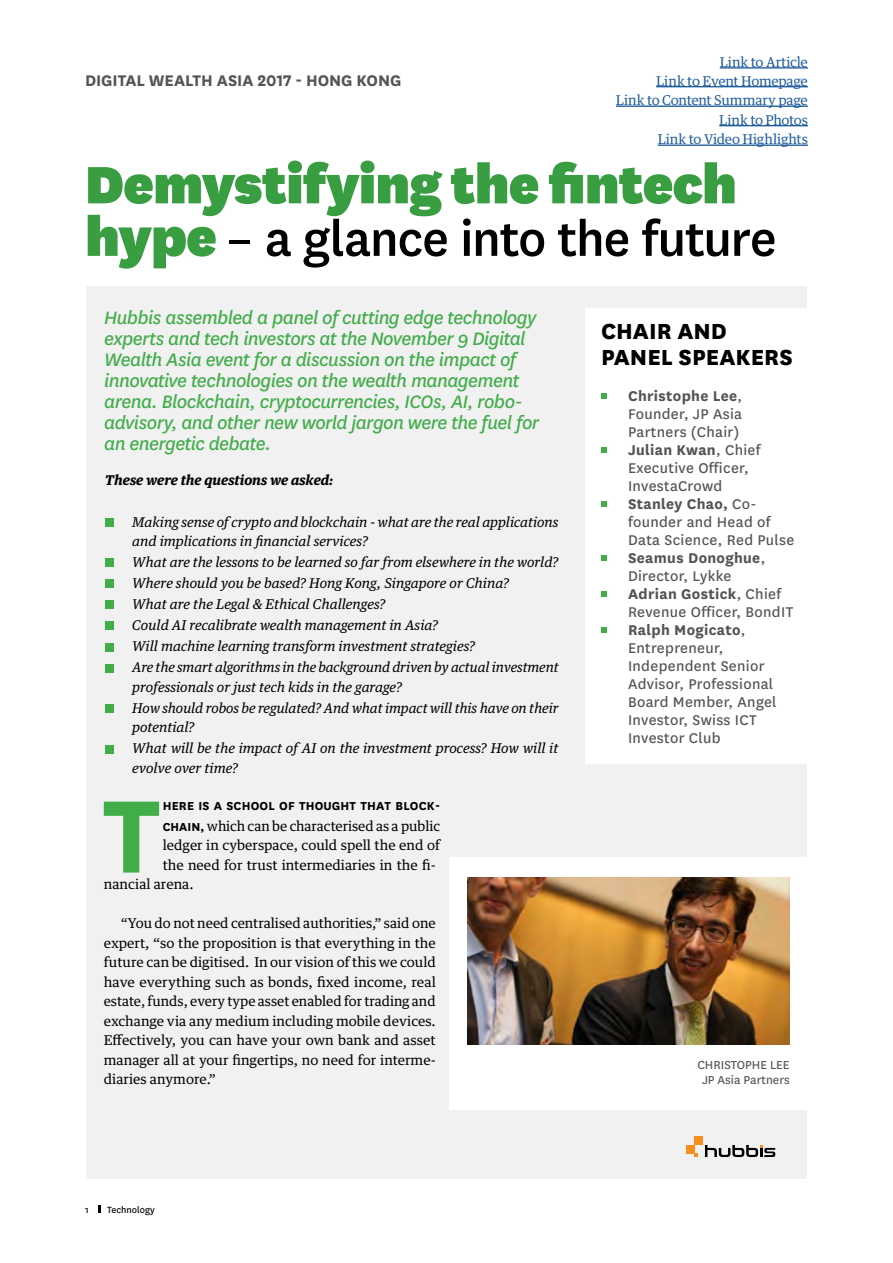
<style>
.page{position:relative;width:893px;height:1263px;background:#fff}
.page>*{position:absolute;margin:0;border:0;box-sizing:border-box;transform-origin:0 0}
.t1{font:700 120.45px "National";color:#41ad49}
.t2{font:900 61.5px "National";letter-spacing:-.015em;color:#399d42}
.t3{font:500 55.5px "National";letter-spacing:-.02em;color:#000}
.t4{font:800 25.5px/25.5px "National";color:#000}
.t5{font:italic 21px/21px "National";letter-spacing:-.025em;color:#41ad49}
.t6{font:700 18px "National";letter-spacing:-.005em;color:#545456}
.t7{font:16.5px/18px "National";letter-spacing:.02em;color:#545456}
.t8{font:italic 13.5px/21px "Guardian Text Egyp";color:#000}
.t9{font:13.5px/19.5px "Guardian Text Egyp";color:#000;text-align:justify}
.t10{font:13.5px/19.4px "Guardian Text Egyp";letter-spacing:-.015em;color:#215e9e;text-align:right}
.t11{font:700 13.5px "National";letter-spacing:.01em;color:#000}
.t12{font:italic 700 13.5px "Guardian Text Egyp";color:#000}
.t13{font:13.5px/15px "National";color:#58595b;text-align:center}
.t14{font:10.5px "National";color:#000}
.s1{font-weight:900;font-size:61.5px;color:#399d42}
.s2{font-family:"National";font-weight:700}
.s3{font-weight:700}
</style>
<div class="page">
<svg style="left:98px;top:1205px;width:2px;height:8px"></svg>
<div style="left:86px;top:287px;width:721px;height:892px;background:#f1f1f2"></div>
<div style="left:585px;top:308px;width:223px;height:456px;background:#fff"></div>
<svg style="left:601px;top:393px;width:6px;height:6px"></svg>
<svg style="left:601px;top:447px;width:6px;height:6px"></svg>
<svg style="left:601px;top:501px;width:6px;height:6px"></svg>
<svg style="left:601px;top:555px;width:6px;height:6px"></svg>
<svg style="left:601px;top:591px;width:6px;height:6px"></svg>
<svg style="left:601px;top:627px;width:6px;height:6px"></svg>
<div style="left:449px;top:857px;width:358px;height:202px;background:#fff"></div>
<img style="left:467px;top:877px;width:323px;height:167px">
<div style="left:449px;top:1058px;width:358px;height:52px;background:#fff"></div>
<svg style="left:705px;top:1145px;width:70px;height:12px"></svg>
<div style="left:694px;top:1137px;width:9px;height:8px;background:#f78e1e"></div>
<div style="left:686px;top:1145px;width:8px;height:8px;background:#f78e1e"></div>
<svg style="left:694px;top:1153px;width:4px;height:4px"></svg>
<div style="left:105px;top:518px;width:9px;height:9px;background:#41ad49"></div>
<div style="left:105px;top:559px;width:9px;height:8px;background:#41ad49"></div>
<div style="left:105px;top:580px;width:9px;height:8px;background:#41ad49"></div>
<div style="left:105px;top:601px;width:9px;height:8px;background:#41ad49"></div>
<div style="left:105px;top:622px;width:9px;height:8px;background:#41ad49"></div>
<div style="left:105px;top:643px;width:9px;height:8px;background:#41ad49"></div>
<div style="left:105px;top:664px;width:9px;height:8px;background:#41ad49"></div>
<div style="left:105px;top:704px;width:9px;height:9px;background:#41ad49"></div>
<div style="left:105px;top:745px;width:9px;height:8px;background:#41ad49"></div>
<hr style="left:720px;top:67px;width:88px;height:2px;background:#215e9e">
<hr style="left:656px;top:86px;width:152px;height:1px;background:#215e9e">
<hr style="left:616px;top:105px;width:192px;height:2px;background:#215e9e">
<hr style="left:719px;top:125px;width:89px;height:1px;background:#215e9e">
<hr style="left:658px;top:144px;width:150px;height:2px;background:#215e9e">
<h3 class="t6" style="left:85px;top:67px;width:318px">DIGITAL WEALTH ASIA 2017 - HONG KONG</h3>
<p class="t10" style="left:616px;top:51px;width:193px">Link to Article<br>Link to Event Homepage<br>Link to Content Summary page<br>Link to Photos<br>Link to Video Highlights</p>
<h2 class="t2" style="left:85px;top:142px;width:653px">Demystifying the fintech</h2>
<h3 class="t3" style="left:85px;top:201px;width:693px"><span class="s1">hype</span> – a glance into the future</h3>
<p class="t5" style="left:104px;top:306px;width:436px">Hubbis assembled a panel of cutting edge technology experts and tech investors at the November 9 Digital Wealth Asia event for a discussion on the impact of innovative technologies on the wealth management arena. Blockchain, cryptocurrencies, ICOs, AI, robo&shy;advisory, and other new world jargon were the fuel for an energetic debate.</p>
<p class="t12" style="left:105px;top:469px;width:230px">These were the questions we asked:</p>
<p class="t8" style="left:132px;top:511px;width:428px;line-height:19.5px">Making sense of crypto and blockchain - what are the real applications and implications in financial services?</p>
<p class="t8" style="left:132px;top:550px;width:428px">What are the lessons to be learned so far from elsewhere in the world?<br>Where should you be based? Hong Kong, Singapore or China?<br>What are the Legal &amp; Ethical Challenges?<br>Could AI recalibrate wealth management in Asia?<br>Will machine learning transform investment strategies?<br>Are the smart algorithms in the background driven by actual investment</p>
<p class="t8" style="left:132px;top:675px;width:428px">professionals or just tech kids in the garage?<br>How should robos be regulated? And what impact will this have on their</p>
<p class="t8" style="left:132px;top:715px;width:428px">potential?<br>What will be the impact of AI on the investment process? How will it</p>
<p class="t8" style="left:132px;top:756px;width:108px">evolve over time?</p>
<h1 class="t1" style="left:103px;top:750px;width:59px">T</h1>
<p class="t11" style="left:163px;top:796px;width:279px">HERE IS A SCHOOL OF THOUGHT THAT BLOCK-</p>
<p class="t9" style="left:163px;top:815px;width:279px"><span class="s2">CHAIN,</span> which can be characterised as a public</p>
<p class="t9" style="left:163px;top:834px;width:279px">ledger in cyberspace, could spell the end of</p>
<p class="t9" style="left:163px;top:854px;width:275px">the need for trust intermediaries in the fi-</p>
<p class="t9" style="left:104px;top:873px;width:91px">nancial arena.</p>
<p class="t9" style="left:104px;top:912px;width:334px;text-indent:17px">“You do not need centralised authorities,” said one expert, “so the proposition is that everything in the future can be digitised. In our vision of this we could have everything such as bonds, fixed income, real estate, funds, every type asset enabled for trading and exchange via any medium including mobile devices.<br>Effectively, you can have your own bank and asset manager all at your fingertips, no need for interme&shy;diaries anymore.”</p>
<h3 class="t4" style="left:601px;top:317px;width:193px">CHAIR AND<br>PANEL SPEAKERS</h3>
<p class="t7" style="left:628px;top:386px;width:168px"><span class="s3">Christophe Lee</span>,<br>Founder, JP Asia<br>Partners (Chair)<br><span class="s3">Julian Kwan</span>, Chief<br>Executive Officer,<br>InvestaCrowd<br><span class="s3">Stanley Chao,</span> Co&shy;founder and Head of<br>Data Science, Red Pulse<br><span class="s3">Seamus Donoghue</span>,<br>Director, Lykke<br><span class="s3">Adrian Gostick</span>, Chief<br>Revenue Officer, BondIT<br><span class="s3">Ralph Mogicato</span>,<br>Entrepreneur,<br>Independent Senior<br>Advisor, Professional<br>Board Member, Angel<br>Investor, Swiss ICT<br>Investor Club</p>
<p class="t13" style="left:697px;top:1056px;width:94px">CHRISTOPHE LEE<br>JP Asia Partners</p>
<p class="t14" style="left:85px;top:1202px;width:5px">1</p>
<p class="t14" style="left:107px;top:1202px;width:49px">Technology</p>
</div>
